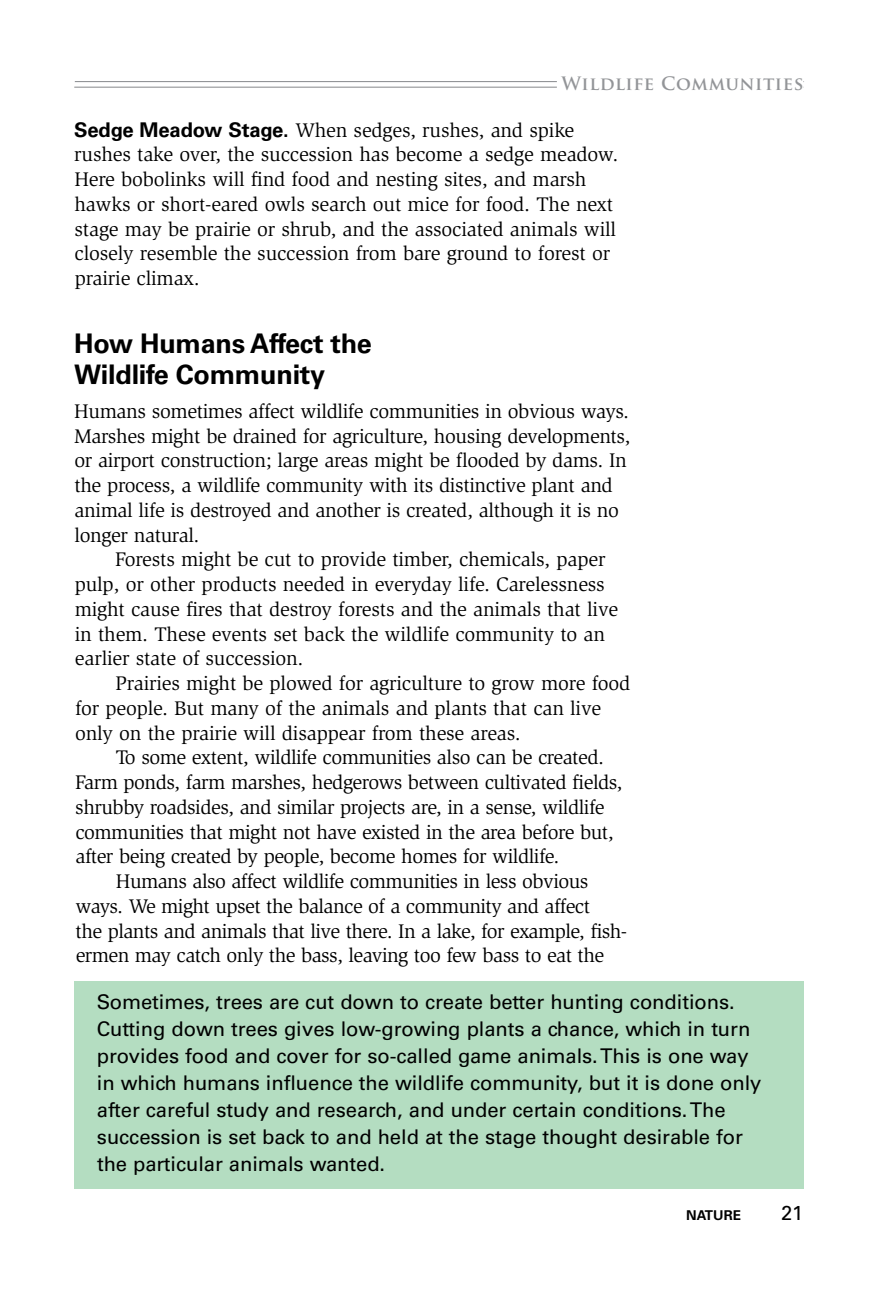
<style>
.page{position:relative;width:871px;height:1296px;background:#fff}
.page>*{position:absolute;margin:0;border:0;box-sizing:border-box;transform-origin:0 0}
.t1{font:700 27px/31.5px "Univers";letter-spacing:-.01em;color:#000}
.t2{font:20.25px/24.8px "Slimbach";letter-spacing:-.02em;color:#000}
.t3{font:20.25px/27px "Univers";letter-spacing:-.005em;color:#000}
.t4{font:700 18px "Trajan Pro";letter-spacing:.03em;color:#939598}
.t5{font:700 13.5px "Univers";color:#000}
.s1{color:#fff}
.s2{font-family:"Univers";font-weight:700}
</style>
<div class="page">
<hr style="left:74px;top:87px;width:729px;height:1px;background:#939598">
<hr style="left:75px;top:81px;width:729px;height:1px;background:#939598">
<div style="left:557px;top:68px;width:246px;height:31px;background:#fff"></div>
<div style="left:74px;top:981px;width:729px;height:207px;background:#b4ddc1"></div>
<p class="t4" style="left:556px;top:72px;width:249px"><span class="s1">.</span>Wildlife Communities</p>
<p class="t2" style="left:74px;top:118px;width:545px"><span class="s2">Sedge Meadow Stage.</span> When sedges, rushes, and spike rushes take over, the succession has become a sedge meadow.<br>Here bobolinks will find food and nesting sites, and marsh hawks or short-eared owls search out mice for food. The next stage may be prairie or shrub, and the associated animals will closely resemble the succession from bare ground to forest or prairie climax.</p>
<h1 class="t1" style="left:74px;top:328px;width:299px">How Humans Affect the<br>Wildlife Community</h1>
<p class="t2" style="left:74px;top:399px;width:557px">Humans sometimes affect wildlife communities in obvious ways.<br>Marshes might be drained for agriculture, housing developments, or airport construction; large areas might be flooded by dams. In the process, a wildlife community with its distinctive plant and animal life is destroyed and another is created, although it is no longer natural.</p>
<p class="t2" style="left:75px;top:547px;width:545px;text-indent:40px">Forests might be cut to provide timber, chemicals, paper pulp, or other products needed in everyday life. Carelessness might cause fires that destroy forests and the animals that live in them. These events set back the wildlife community to an earlier state of succession.</p>
<p class="t2" style="left:75px;top:671px;width:557px;text-indent:40px">Prairies might be plowed for agriculture to grow more food for people. But many of the animals and plants that can live only on the prairie will disappear from these areas.</p>
<p class="t2" style="left:116px;top:745px;width:490px">To some extent, wildlife communities also can be created.</p>
<p class="t2" style="left:75px;top:770px;width:549px">Farm ponds, farm marshes, hedgerows between cultivated fields,</p>
<p class="t2" style="left:75px;top:795px;width:531px">shrubby roadsides, and similar projects are, in a sense, wildlife</p>
<p class="t2" style="left:75px;top:820px;width:540px">communities that might not have existed in the area before but,</p>
<p class="t2" style="left:75px;top:844px;width:485px">after being created by people, become homes for wildlife.</p>
<p class="t2" style="left:116px;top:869px;width:474px">Humans also affect wildlife communities in less obvious</p>
<p class="t2" style="left:76px;top:894px;width:516px">ways. We might upset the balance of a community and affect</p>
<p class="t2" style="left:76px;top:919px;width:553px">the plants and animals that live there. In a lake, for example, fish-</p>
<p class="t2" style="left:76px;top:943px;width:530px">ermen may catch only the bass, leaving too few bass to eat the</p>
<p class="t3" style="left:97px;top:989px;width:666px">Sometimes, trees are cut down to create better hunting conditions.<br>Cutting down trees gives low-growing plants a chance, which in turn provides food and cover for so-called game animals.This is one way in which humans influence the wildlife community, but it is done only after careful study and research, and under certain conditions.The succession is set back to and held at the stage thought desirable for the particular animals wanted.</p>
<p class="t5" style="left:686px;top:1207px;width:56px">Nature</p>
<p class="t3" style="left:781px;top:1199px;width:24px">21</p>
</div>
